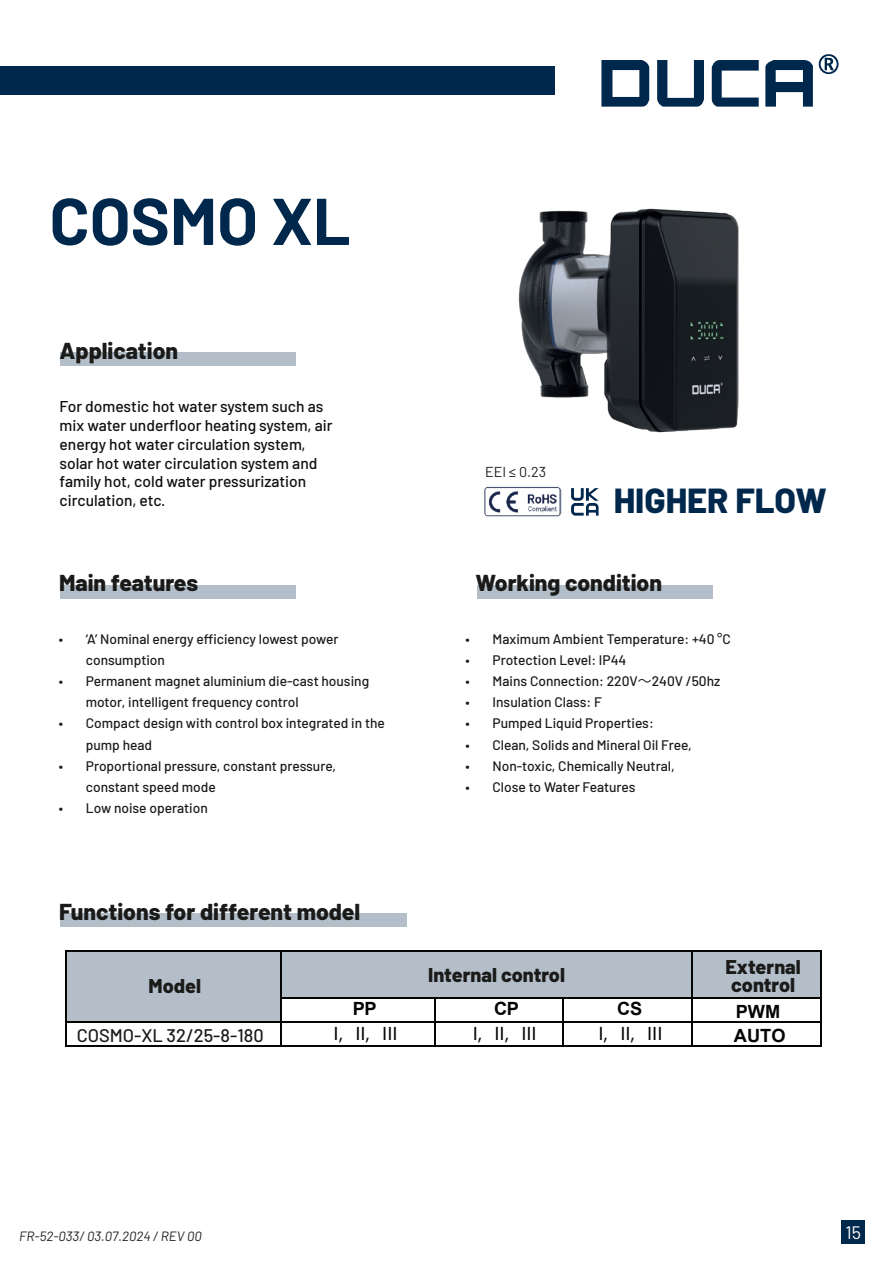
<style>
.page{position:relative;width:893px;height:1263px;background:#fff}
.page>*{position:absolute;margin:0;border:0;box-sizing:border-box;transform-origin:0 0}
.t1{font:700 66px "Barlow";color:#00284c}
.t2{font:800 34.65px "Barlow";color:#00284c}
.t3{font:800 22.95px "Barlow";color:#1a1a19}
.t4{font:800 19.8px/17.2px "Barlow";color:#1a1a19}
.t5{font:18.15px/24.9px "Arial";color:#050504;text-align:center}
.t6{font:500 18.15px "Barlow";color:#1b1b19}
.t7{font:700 18.15px "Arial";color:#050504}
.t8{font:18px "Barlow";color:#fff}
.t9{font:500 15.6px/18.8px "Barlow";color:#0d0f0e}
.t10{font:14.4px "Barlow";color:#231f20}
.t11{font:500 13.8px/21.1px "Barlow";color:#1a1a19}
.t12{font:italic 13.5px "Barlow";color:#231f20}
.s1{font-family:"Koz Go Pr 6 N";font-weight:400}
.s2{font-weight:700}
.s3{font-family:"Koz Go Pr 6 N"}
</style>
<div class="page">
<div style="left:60px;top:913px;width:346px;height:14px;background:#b3bec9"></div>
<div style="left:60px;top:585px;width:236px;height:14px;background:#b3bec9"></div>
<div style="left:478px;top:585px;width:235px;height:14px;background:#b3bec9"></div>
<div style="left:60px;top:352px;width:236px;height:13px;background:#b3bec9"></div>
<div style="left:280px;top:952px;width:542px;height:45px;background:#b3bec9"></div>
<div style="left:67px;top:952px;width:213px;height:70px;background:#b3bec9"></div>
<hr style="left:67px;top:950px;width:213px;height:2px;background:#050504">
<hr style="left:282px;top:950px;width:409px;height:2px;background:#050504">
<hr style="left:693px;top:950px;width:127px;height:2px;background:#050504">
<hr style="left:65px;top:952px;width:2px;height:45px;background:#050504">
<hr style="left:280px;top:952px;width:2px;height:45px;background:#050504">
<hr style="left:691px;top:952px;width:2px;height:45px;background:#050504">
<hr style="left:820px;top:952px;width:2px;height:45px;background:#050504">
<hr style="left:282px;top:997px;width:152px;height:1px;background:#050504">
<hr style="left:436px;top:997px;width:126px;height:1px;background:#050504">
<hr style="left:564px;top:997px;width:127px;height:1px;background:#050504">
<hr style="left:693px;top:997px;width:127px;height:1px;background:#050504">
<hr style="left:65px;top:998px;width:2px;height:23px;background:#050504">
<hr style="left:280px;top:998px;width:2px;height:23px;background:#050504">
<hr style="left:434px;top:998px;width:2px;height:23px;background:#050504">
<hr style="left:562px;top:998px;width:2px;height:23px;background:#050504">
<hr style="left:691px;top:998px;width:2px;height:23px;background:#050504">
<hr style="left:820px;top:998px;width:2px;height:23px;background:#050504">
<hr style="left:67px;top:1021px;width:213px;height:2px;background:#050504">
<hr style="left:282px;top:1021px;width:152px;height:2px;background:#050504">
<hr style="left:436px;top:1021px;width:126px;height:2px;background:#050504">
<hr style="left:564px;top:1021px;width:127px;height:2px;background:#050504">
<hr style="left:693px;top:1021px;width:127px;height:2px;background:#050504">
<hr style="left:65px;top:1023px;width:2px;height:22px;background:#050504">
<hr style="left:280px;top:1023px;width:2px;height:22px;background:#050504">
<hr style="left:434px;top:1023px;width:2px;height:22px;background:#050504">
<hr style="left:562px;top:1023px;width:2px;height:22px;background:#050504">
<hr style="left:691px;top:1023px;width:2px;height:22px;background:#050504">
<hr style="left:820px;top:1023px;width:2px;height:22px;background:#050504">
<hr style="left:282px;top:1045px;width:152px;height:1px;background:#050504">
<hr style="left:436px;top:1045px;width:126px;height:1px;background:#050504">
<hr style="left:564px;top:1045px;width:258px;height:1px;background:#050504">
<hr style="left:67px;top:1045px;width:213px;height:1px;background:#050504">
<div style="left:842px;top:1220px;width:23px;height:23px;background:#00284c"></div>
<div style="left:1px;top:66px;width:554px;height:29px;background:#00284c"></div>
<svg style="left:819px;top:54px;width:20px;height:20px"></svg>
<svg style="left:601px;top:60px;width:48px;height:47px"></svg>
<svg style="left:657px;top:60px;width:47px;height:47px"></svg>
<svg style="left:712px;top:60px;width:47px;height:47px"></svg>
<svg style="left:765px;top:60px;width:48px;height:47px"></svg>
<img style="left:518px;top:208px;width:221px;height:225px">
<svg style="left:571px;top:488px;width:28px;height:28px"></svg>
<img style="left:484px;top:486px;width:78px;height:31px">
<h1 class="t1" style="left:50px;top:172px;width:303px">COSMO XL</h1>
<h3 class="t3" style="left:60px;top:333px;width:120px">Application</h3>
<p class="t9" style="left:60px;top:396px;width:275px">For domestic hot water system such as mix water underfloor heating system, air energy hot water circulation system, solar hot water circulation system and family hot, cold water pressurization circulation, etc.</p>
<p class="t10" style="left:485px;top:462px;width:63px">EEI ≤ 0.23</p>
<h2 class="t2" style="left:614px;top:475px;width:214px">HIGHER FLOW</h2>
<h3 class="t3" style="left:59px;top:566px;width:141px">Main features</h3>
<h3 class="t3" style="left:476px;top:566px;width:188px">Working condition</h3>
<p class="t11" style="left:86px;top:627px;width:254px;text-indent:-27px">• ‘A’ Nominal energy efficiency lowest power consumption</p>
<p class="t11" style="left:86px;top:669px;width:285px;text-indent:-27px">• Permanent magnet aluminium die-cast housing motor, intelligent frequency control</p>
<p class="t11" style="left:86px;top:712px;width:301px;text-indent:-27px">• Compact design with control box integrated in the pump head</p>
<p class="t11" style="left:86px;top:754px;width:252px;text-indent:-27px">• Proportional pressure, constant pressure, constant speed mode</p>
<p class="t11" style="left:59px;top:796px;width:151px">• Low noise operation</p>
<h3 class="t3" style="left:59px;top:894px;width:303px">Functions for different model</h3>
<h3 class="t4" style="left:149px;top:976px;width:54px">Model</h3>
<p class="t11" style="left:466px;top:627px;width:267px">• Maximum Ambient Temperature: +40 °C</p>
<p class="t11" style="left:466px;top:648px;width:162px">• Protection Level: IP44</p>
<p class="t11" style="left:466px;top:669px;width:256px">• Mains Connection: 220V<span class="s1">～</span>240V /50hz</p>
<p class="t11" style="left:466px;top:691px;width:138px">• Insulation Class: F</p>
<p class="t11" style="left:466px;top:712px;width:190px">• Pumped Liquid Properties:</p>
<p class="t11" style="left:466px;top:733px;width:228px">• Clean, Solids and Mineral Oil Free,</p>
<p class="t11" style="left:466px;top:754px;width:211px">• Non-toxic, Chemically Neutral,</p>
<p class="t11" style="left:466px;top:775px;width:172px">• Close to Water Features</p>
<h3 class="t4" style="left:428px;top:965px;width:138px">Internal control</h3>
<h3 class="t4" style="left:725px;top:957px;width:77px">External control</h3>
<h3 class="t6" style="left:77px;top:1023px;width:188px">COSMO-XL 32/25-8-180</h3>
<h3 class="t7" style="left:353px;top:996px;width:25px">PP</h3>
<h3 class="t7" style="left:617px;top:996px;width:27px">CS</h3>
<h3 class="t5" style="left:473px;top:996px;width:65px"><span class="s2">CP<br></span>I<span class="s3">,</span> II<span class="s3">,</span> III</h3>
<h3 class="t7" style="left:736px;top:999px;width:46px">PWM</h3>
<h3 class="t5" style="left:334px;top:1021px;width:65px">I<span class="s3">,</span> II<span class="s3">,</span> III</h3>
<h3 class="t7" style="left:734px;top:1024px;width:53px">AUTO</h3>
<h3 class="t5" style="left:599px;top:1021px;width:65px">I<span class="s3">,</span> II<span class="s3">,</span> III</h3>
<p class="t12" style="left:19px;top:1226px;width:184px">FR-52-033/ 03.07.2024 / REV 00</p>
<h3 class="t8" style="left:845px;top:1219px;width:17px">15</h3>
</div>
